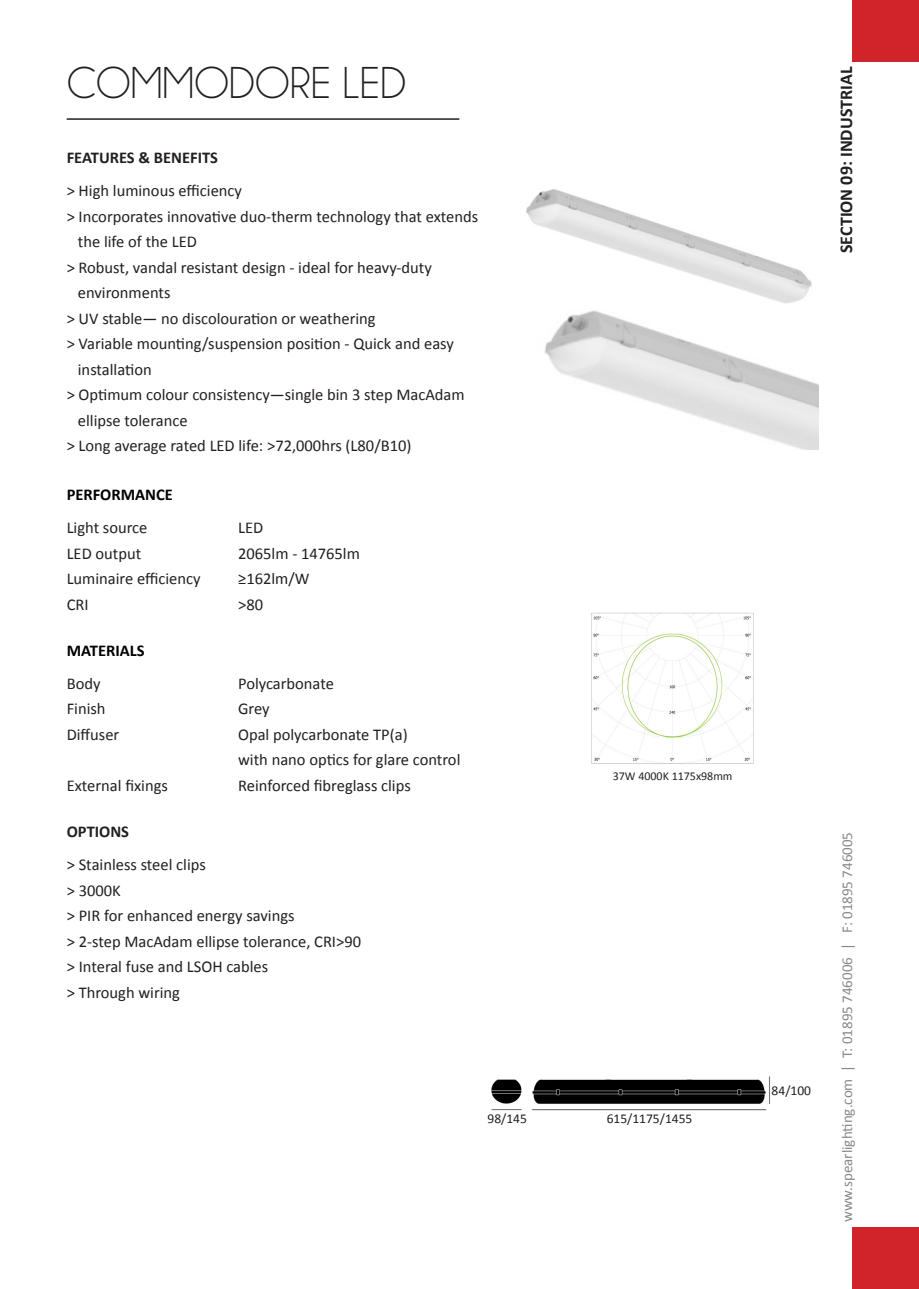
<style>
.page{position:relative;width:919px;height:1289px;background:#fff}
.page>*{position:absolute;margin:0;border:0;box-sizing:border-box;transform-origin:0 0}
.t1{font:45px "Champagne&Limousines";color:#231f20}
.t2{font:700 18px "Calibri";color:#231f20}
.t3{font:16.5px "Calibri";color:#231f20}
.t4{font:700 16.5px "Calibri";color:#231f20}
.t5{font:700 16.5px "Calibri";color:#000}
.t6{font:15px "Calibri";color:#86888b}
.t7{font:13.5px "Calibri";color:#231f20}
.t8{font:12px "Calibri";color:#231f20}
</style>
<div class="page">
<img style="left:526px;top:189px;width:286px;height:122px">
<hr style="left:67px;top:118px;width:392px;height:2px;background:#231f20">
<img style="left:491px;top:1076px;width:279px;height:35px">
<img style="left:591px;top:612px;width:162px;height:152px">
<div style="left:852px;top:0;width:66px;height:62px;background:#d1232a"></div>
<div style="left:852px;top:1227px;width:66px;height:61px;background:#d1232a"></div>
<img style="left:544px;top:311px;width:274px;height:138px">
<p class="t1" style="left:67px;top:60px;width:341px">COMMODORE LED</p>
<p class="t4" style="left:67px;top:147px;width:153px">FEATURES &amp; BENEFITS</p>
<p class="t3" style="left:67px;top:180px;width:177px">&gt; High luminous efficiency</p>
<p class="t3" style="left:67px;top:206px;width:413px">&gt; Incorporates innovative duo-therm technology that extends</p>
<p class="t3" style="left:78px;top:231px;width:121px">the life of the LED</p>
<p class="t3" style="left:67px;top:257px;width:366px">&gt; Robust, vandal resistant design - ideal for heavy-duty</p>
<p class="t3" style="left:78px;top:282px;width:94px">environments</p>
<p class="t3" style="left:67px;top:308px;width:310px">&gt; UV stable— no discolouration or weathering</p>
<p class="t3" style="left:67px;top:333px;width:389px">&gt; Variable mounting/suspension position - Quick and easy</p>
<p class="t3" style="left:78px;top:359px;width:75px">installation</p>
<p class="t3" style="left:67px;top:384px;width:399px">&gt; Optimum colour consistency—single bin 3 step MacAdam</p>
<p class="t3" style="left:78px;top:410px;width:111px">ellipse tolerance</p>
<p class="t3" style="left:67px;top:435px;width:346px">&gt; Long average rated LED life: &gt;72,000hrs (L80/B10)</p>
<p class="t5" style="left:67px;top:484px;width:108px">PERFORMANCE</p>
<p class="t3" style="left:67px;top:517px;width:82px">Light source</p>
<p class="t3" style="left:67px;top:543px;width:76px">LED output</p>
<p class="t3" style="left:67px;top:568px;width:135px">Luminaire efficiency</p>
<p class="t3" style="left:67px;top:594px;width:23px">CRI</p>
<p class="t5" style="left:67px;top:640px;width:79px">MATERIALS</p>
<p class="t3" style="left:67px;top:673px;width:35px">Body</p>
<p class="t3" style="left:67px;top:698px;width:40px">Finish</p>
<p class="t3" style="left:67px;top:724px;width:54px">Diffuser</p>
<p class="t3" style="left:67px;top:775px;width:103px">External fixings</p>
<p class="t4" style="left:67px;top:821px;width:64px">OPTIONS</p>
<p class="t3" style="left:67px;top:854px;width:140px">&gt; Stainless steel clips</p>
<p class="t3" style="left:67px;top:879px;width:55px">&gt; 3000K</p>
<p class="t3" style="left:67px;top:905px;width:229px">&gt; PIR for enhanced energy savings</p>
<p class="t3" style="left:67px;top:930px;width:296px">&gt; 2-step MacAdam ellipse tolerance, CRI&gt;90</p>
<p class="t3" style="left:67px;top:956px;width:203px">&gt; Interal fuse and LSOH cables</p>
<p class="t3" style="left:67px;top:981px;width:115px">&gt; Through wiring</p>
<p class="t3" style="left:238px;top:517px;width:27px">LED</p>
<p class="t3" style="left:238px;top:542px;width:123px">2065lm - 14765lm</p>
<p class="t3" style="left:238px;top:568px;width:73px">≥162lm/W</p>
<p class="t3" style="left:238px;top:593px;width:26px">&gt;80</p>
<p class="t3" style="left:238px;top:673px;width:97px">Polycarbonate</p>
<p class="t3" style="left:238px;top:698px;width:33px">Grey</p>
<p class="t3" style="left:238px;top:724px;width:171px">Opal polycarbonate TP(a)</p>
<p class="t3" style="left:238px;top:749px;width:224px">with nano optics for glare control</p>
<p class="t3" style="left:238px;top:775px;width:174px">Reinforced fibreglass clips</p>
<p class="t8" style="left:612px;top:768px;width:121px">37W 4000K 1175x98mm</p>
<p class="t7" style="left:487px;top:1110px;width:41px">98/145</p>
<p class="t7" style="left:606px;top:1110px;width:87px">615/1175/1455</p>
<p class="t2" style="left:834px;top:253px;width:188px;rotate:-90deg">SECTION 09: INDUSTRIAL</p>
<p class="t7" style="left:771px;top:1081px;width:41px">84/100</p>
<p class="t6" style="left:837px;top:1222px;width:392px;rotate:-90deg">www.spearlighting.com | T: 01895 746006 | F: 01895 746005</p>
</div>
